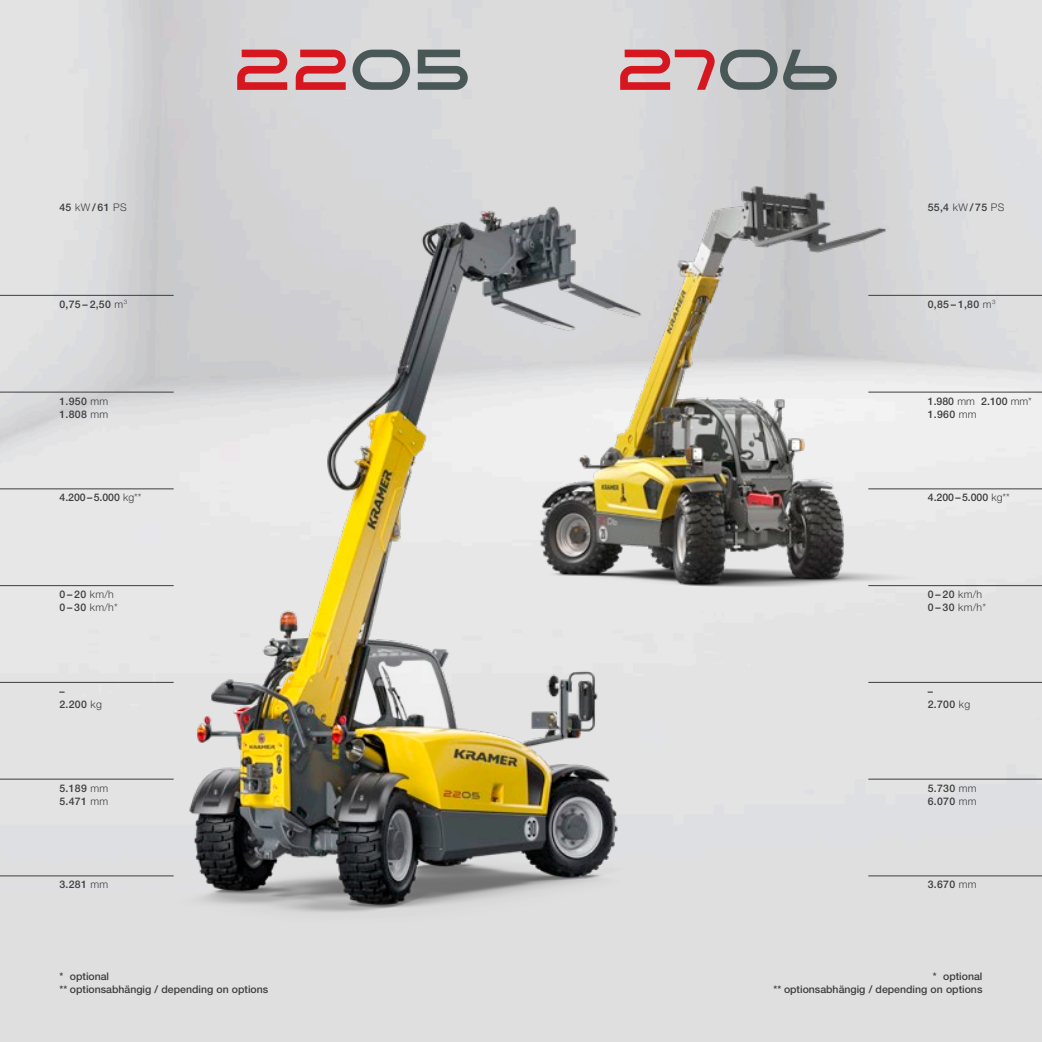
<style>
.page{position:relative;width:1042px;height:1042px;background:#fff}
.page>*{position:absolute;margin:0;border:0;box-sizing:border-box;transform-origin:0 0}
.t1{font:61.25px "Wacker Neuson";letter-spacing:-.025em;color:#d7171f}
.t2{font:500 10.5px/13.1px "Helvetica Neue LTW1 G";color:#3e3e3f}
.t3{font:300 10.5px/13.1px "Helvetica Neue LTW1 G";color:#3e3e3f}
.s1{color:#4a5757}
.s2{font-weight:300}
.s3{font-weight:500}
</style>
<div class="page">
<hr style="left:0;top:295px;width:174px;height:1px;background:#3e3e3f">
<hr style="left:0;top:392px;width:174px;height:1px;background:#3e3e3f">
<hr style="left:0;top:488px;width:174px;height:1px;background:#3e3e3f">
<hr style="left:0;top:585px;width:174px;height:1px;background:#3e3e3f">
<hr style="left:0;top:682px;width:174px;height:1px;background:#3e3e3f">
<hr style="left:0;top:779px;width:174px;height:1px;background:#3e3e3f">
<hr style="left:0;top:875px;width:174px;height:1px;background:#3e3e3f">
<hr style="left:868px;top:295px;width:174px;height:1px;background:#3e3e3f">
<hr style="left:868px;top:392px;width:174px;height:1px;background:#3e3e3f">
<hr style="left:868px;top:488px;width:174px;height:1px;background:#3e3e3f">
<hr style="left:868px;top:585px;width:174px;height:1px;background:#3e3e3f">
<hr style="left:868px;top:682px;width:174px;height:1px;background:#3e3e3f">
<hr style="left:868px;top:779px;width:174px;height:1px;background:#3e3e3f">
<hr style="left:868px;top:875px;width:174px;height:1px;background:#3e3e3f">
<img style="left:432px;top:116px;width:487px;height:568px">
<img style="left:86px;top:154px;width:654px;height:828px">
<h1 class="t1" style="left:232px;top:41px;width:241px">22<span class="s1">05</span></h1>
<h1 class="t1" style="left:615px;top:41px;width:227px">27<span class="s1">06</span></h1>
<p class="t2" style="left:60px;top:201px;width:69px">45 <span class="s2">kW</span> / 61 <span class="s2">PS</span></p>
<p class="t2" style="left:928px;top:201px;width:78px">55,4 <span class="s2">kW</span> / 75 <span class="s2">PS</span></p>
<p class="t2" style="left:60px;top:297px;width:69px">0,75 – 2,50 <span class="s2">m</span><sup>3</sup></p>
<p class="t2" style="left:928px;top:297px;width:69px">0,85 – 1,80 <span class="s2">m</span><sup>3</sup></p>
<p class="t2" style="left:60px;top:394px;width:50px">1.950 <span class="s2">mm<br></span>1.808 <span class="s2">mm</span></p>
<p class="t2" style="left:928px;top:394px;width:106px">1.980 <span class="s2">mm</span> 2.100 <span class="s2">mm*<br></span>1.960 <span class="s2">mm</span></p>
<p class="t2" style="left:60px;top:491px;width:84px">4.200–5.000 <span class="s2">kg**</span></p>
<p class="t2" style="left:928px;top:491px;width:84px">4.200–5.000 <span class="s2">kg**</span></p>
<p class="t3" style="left:60px;top:588px;width:60px"><span class="s3">0 – 20</span> km/h<br><span class="s3">0 – 30</span> km/h*</p>
<p class="t3" style="left:928px;top:588px;width:60px"><span class="s3">0 – 20</span> km/h<br><span class="s3">0 – 30</span> km/h*</p>
<p class="t2" style="left:60px;top:684px;width:44px">–<br>2.200 <span class="s2">kg</span></p>
<p class="t2" style="left:928px;top:684px;width:44px">–<br>2.700 <span class="s2">kg</span></p>
<p class="t2" style="left:60px;top:781px;width:50px">5.189 <span class="s2">mm<br></span>5.471 <span class="s2">mm</span></p>
<p class="t2" style="left:928px;top:781px;width:50px">5.730 <span class="s2">mm<br></span>6.070 <span class="s2">mm</span></p>
<p class="t2" style="left:60px;top:878px;width:50px">3.281 <span class="s2">mm</span></p>
<p class="t2" style="left:928px;top:878px;width:50px">3.670 <span class="s2">mm</span></p>
<p class="t2" style="left:60px;top:969px;width:210px">* optional<br>** optionsabhängig / depending on options</p>
<p class="t2" style="left:773px;top:969px;width:210px;text-align:right">* optional<br>** optionsabhängig / depending on options</p>
</div>
